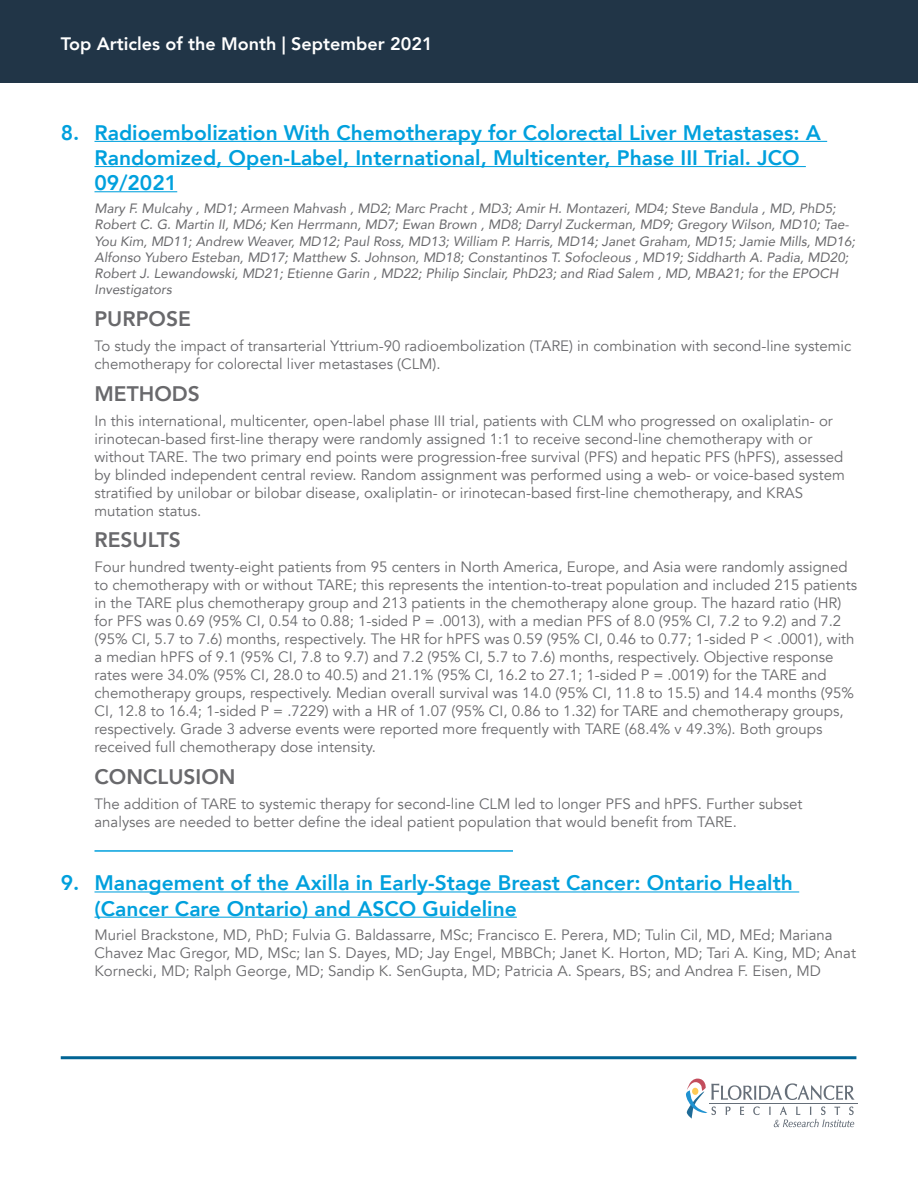
<style>
.page{position:relative;width:918px;height:1188px;background:#fff}
.page>*{position:absolute;margin:0;border:0;box-sizing:border-box;transform-origin:0 0}
.t1{font:800 21px/25.2px "Avenir";color:#00a0dd}
.t2{font:800 21px "Avenir";color:#69696c}
.t3{font:800 18px "Avenir";color:#fff}
.t4{font:15px/18px "Avenir";color:#69696c}
.t5{font:italic 13.5px/16.2px "Avenir";color:#69696c}
</style>
<div class="page">
<hr style="left:61px;top:1056px;width:795px;height:3px;background:#016494">
<div style="left:0;top:0;width:918px;height:82px;background:#213547"></div>
<hr style="left:709px;top:1103px;width:148px;height:1px;background:#666f79">
<svg style="left:686px;top:1079px;width:169px;height:48px"></svg>
<hr style="left:94px;top:141px;width:733px;height:1px;background:#00a0dd">
<hr style="left:94px;top:166px;width:712px;height:1px;background:#00a0dd">
<hr style="left:94px;top:191px;width:83px;height:1px;background:#00a0dd">
<hr style="left:94px;top:891px;width:705px;height:1px;background:#00a0dd">
<hr style="left:94px;top:917px;width:423px;height:1px;background:#00a0dd">
<hr style="left:94px;top:850px;width:419px;height:2px;background:#00a0dd">
<p class="t3" style="left:61px;top:29px;width:373px">Top Articles of the Month | September 2021</p>
<h1 class="t1" style="left:94px;top:120px;width:728px;text-indent:-34px">8. Radioembolization With Chemotherapy for Colorectal Liver Metastases: A<br>Randomized, Open-Label, International, Multicenter, Phase III Trial. JCO<br>09/2021</h1>
<p class="t5" style="left:94px;top:200px;width:762px">Mary F. Mulcahy , MD1; Armeen Mahvash , MD2; Marc Pracht , MD3; Amir H. Montazeri, MD4; Steve Bandula , MD, PhD5; Robert C. G. Martin II, MD6; Ken Herrmann, MD7; Ewan Brown , MD8; Darryl Zuckerman, MD9; Gregory Wilson, MD10; Tae-You Kim, MD11; Andrew Weaver, MD12; Paul Ross, MD13; William P. Harris, MD14; Janet Graham, MD15; Jamie Mills, MD16; Alfonso Yubero Esteban, MD17; Matthew S. Johnson, MD18; Constantinos T. Sofocleous , MD19; Siddharth A. Padia, MD20; Robert J. Lewandowski, MD21; Etienne Garin , MD22; Philip Sinclair, PhD23; and Riad Salem , MD, MBA21; for the EPOCH Investigators</p>
<h1 class="t2" style="left:94px;top:302px;width:98px">PURPOSE</h1>
<p class="t4" style="left:94px;top:337px;width:758px">To study the impact of transarterial Yttrium-90 radioembolization (TARE) in combination with second-line systemic chemotherapy for colorectal liver metastases (CLM).</p>
<h1 class="t2" style="left:94px;top:377px;width:107px">METHODS</h1>
<p class="t4" style="left:94px;top:412px;width:752px">In this international, multicenter, open-label phase III trial, patients with CLM who progressed on oxaliplatin- or irinotecan-based first-line therapy were randomly assigned 1:1 to receive second-line chemotherapy with or without TARE. The two primary end points were progression-free survival (PFS) and hepatic PFS (hPFS), assessed by blinded independent central review. Random assignment was performed using a web- or voice-based system stratified by unilobar or bilobar disease, oxaliplatin- or irinotecan-based first-line chemotherapy, and KRAS mutation status.</p>
<h1 class="t2" style="left:94px;top:524px;width:88px">RESULTS</h1>
<p class="t4" style="left:94px;top:558px;width:764px">Four hundred twenty-eight patients from 95 centers in North America, Europe, and Asia were randomly assigned to chemotherapy with or without TARE; this represents the intention-to-treat population and included 215 patients in the TARE plus chemotherapy group and 213 patients in the chemotherapy alone group. The hazard ratio (HR) for PFS was 0.69 (95% CI, 0.54 to 0.88; 1-sided P = .0013), with a median PFS of 8.0 (95% CI, 7.2 to 9.2) and 7.2 (95% CI, 5.7 to 7.6) months, respectively. The HR for hPFS was 0.59 (95% CI, 0.46 to 0.77; 1-sided P &lt; .0001), with a median hPFS of 9.1 (95% CI, 7.8 to 9.7) and 7.2 (95% CI, 5.7 to 7.6) months, respectively. Objective response rates were 34.0% (95% CI, 28.0 to 40.5) and 21.1% (95% CI, 16.2 to 27.1; 1-sided P = .0019) for the TARE and chemotherapy groups, respectively. Median overall survival was 14.0 (95% CI, 11.8 to 15.5) and 14.4 months (95% CI, 12.8 to 16.4; 1-sided P = .7229) with a HR of 1.07 (95% CI, 0.86 to 1.32) for TARE and chemotherapy groups, respectively. Grade 3 adverse events were reported more frequently with TARE (68.4% v 49.3%). Both groups received full chemotherapy dose intensity.</p>
<h1 class="t2" style="left:94px;top:761px;width:143px">CONCLUSION</h1>
<p class="t4" style="left:94px;top:795px;width:709px">The addition of TARE to systemic therapy for second-line CLM led to longer PFS and hPFS. Further subset analyses are needed to better define the ideal patient population that would benefit from TARE.</p>
<h1 class="t1" style="left:94px;top:871px;width:700px;text-indent:-34px">9. Management of the Axilla in Early-Stage Breast Cancer: Ontario Health (Cancer Care Ontario) and ASCO Guideline</h1>
<p class="t4" style="left:94px;top:926px;width:763px">Muriel Brackstone, MD, PhD; Fulvia G. Baldassarre, MSc; Francisco E. Perera, MD; Tulin Cil, MD, MEd; Mariana<br>Chavez Mac Gregor, MD, MSc; Ian S. Dayes, MD; Jay Engel, MBBCh; Janet K. Horton, MD; Tari A. King, MD; Anat<br>Kornecki, MD; Ralph George, MD; Sandip K. SenGupta, MD; Patricia A. Spears, BS; and Andrea F. Eisen, MD</p>
</div>
